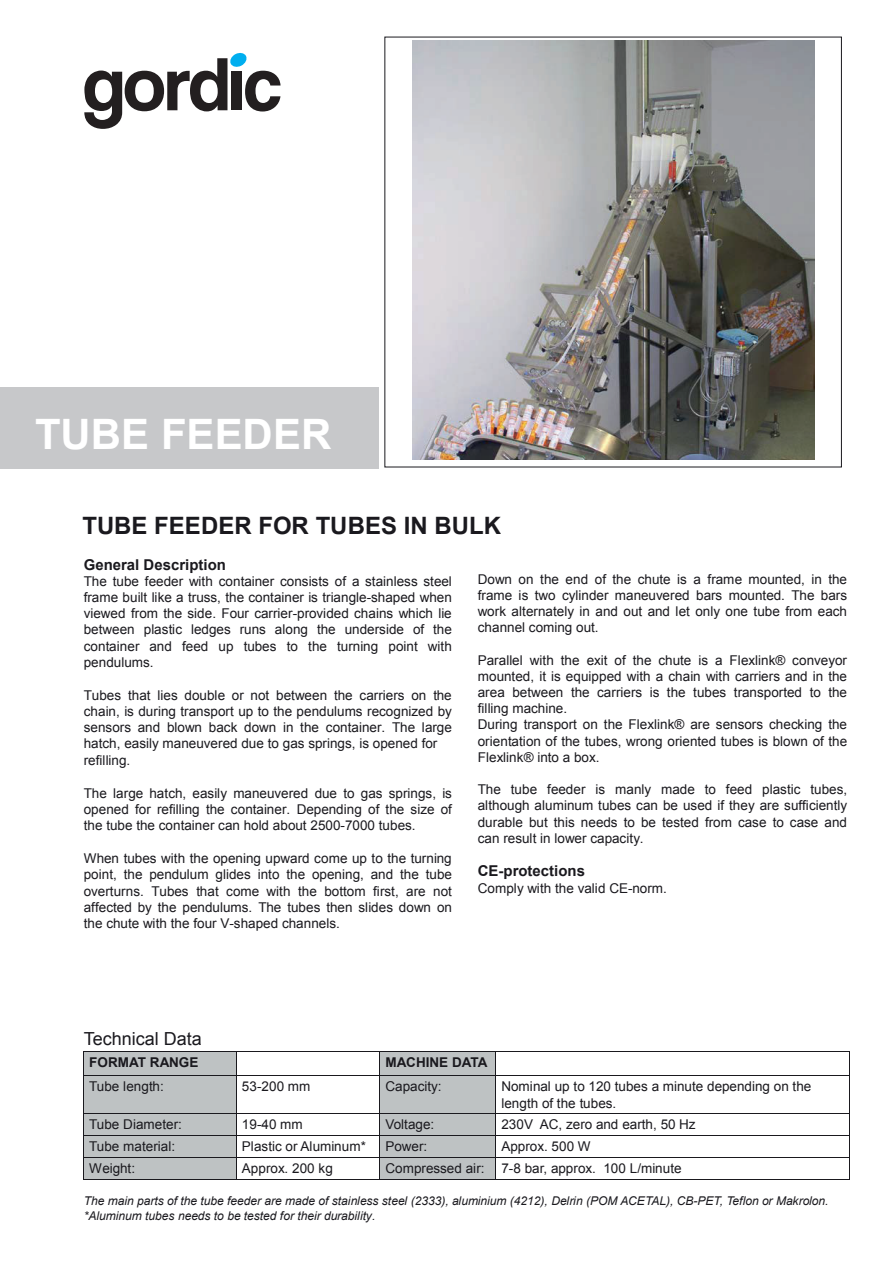
<style>
.page{position:relative;width:893px;height:1263px;background:#fff}
.page>*{position:absolute;margin:0;border:0;box-sizing:border-box;transform-origin:0 0}
.t1{font:700 42px "Arial";color:#fff}
.t2{font:700 24px "Arial";color:#1a191e}
.t3{font:18px "Arial";color:#1a191e}
.t4{font:700 15px "Arial";color:#1a191e}
.t5{font:13.5px/16.2px "Arial";letter-spacing:.005em;color:#1a191e;text-align:justify}
.t6{font:700 13.5px "Arial";color:#1a191e}
.t7{font:italic 12px/14.4px "Arial";letter-spacing:-.005em;color:#1a191e}
</style>
<div class="page">
<img style="left:412px;top:41px;width:402px;height:419px">
<div style="left:0;top:387px;width:378px;height:82px;background:#c7c8ca"></div>
<div style="left:84px;top:1070px;width:152px;height:5px;background:#bec2c3"></div>
<div style="left:84px;top:1052px;width:152px;height:18px;background:#bec2c3"></div>
<div style="left:380px;top:1070px;width:115px;height:5px;background:#bec2c3"></div>
<div style="left:380px;top:1052px;width:115px;height:18px;background:#bec2c3"></div>
<hr style="left:84px;top:1051px;width:152px;height:1px;background:#1a191e">
<hr style="left:236px;top:1051px;width:143px;height:1px;background:#1a191e">
<hr style="left:380px;top:1051px;width:115px;height:1px;background:#1a191e">
<hr style="left:496px;top:1051px;width:353px;height:1px;background:#1a191e">
<div style="left:84px;top:1094px;width:152px;height:19px;background:#bec2c3"></div>
<div style="left:84px;top:1076px;width:152px;height:18px;background:#bec2c3"></div>
<div style="left:380px;top:1094px;width:115px;height:19px;background:#bec2c3"></div>
<div style="left:380px;top:1076px;width:115px;height:18px;background:#bec2c3"></div>
<svg style="left:83px;top:1051px;width:1px;height:25px"></svg>
<hr style="left:84px;top:1075px;width:152px;height:1px;background:#1a191e">
<svg style="left:236px;top:1052px;width:1px;height:23px"></svg>
<hr style="left:236px;top:1075px;width:143px;height:1px;background:#1a191e">
<svg style="left:379px;top:1051px;width:1px;height:25px"></svg>
<hr style="left:380px;top:1075px;width:115px;height:1px;background:#1a191e">
<svg style="left:495px;top:1051px;width:1px;height:25px"></svg>
<hr style="left:496px;top:1075px;width:353px;height:1px;background:#1a191e">
<svg style="left:849px;top:1051px;width:1px;height:25px"></svg>
<hr style="left:83px;top:1076px;width:1px;height:37px;background:#1a191e">
<hr style="left:236px;top:1076px;width:1px;height:37px;background:#1a191e">
<hr style="left:379px;top:1076px;width:1px;height:37px;background:#1a191e">
<hr style="left:495px;top:1076px;width:1px;height:37px;background:#1a191e">
<hr style="left:849px;top:1076px;width:1px;height:37px;background:#1a191e">
<hr style="left:84px;top:1132px;width:152px;height:3px;background:#bec2c3">
<div style="left:84px;top:1114px;width:152px;height:18px;background:#bec2c3"></div>
<hr style="left:380px;top:1132px;width:115px;height:3px;background:#bec2c3">
<div style="left:380px;top:1114px;width:115px;height:18px;background:#bec2c3"></div>
<hr style="left:84px;top:1113px;width:152px;height:1px;background:#1a191e">
<hr style="left:236px;top:1113px;width:143px;height:1px;background:#1a191e">
<hr style="left:380px;top:1113px;width:115px;height:1px;background:#1a191e">
<hr style="left:496px;top:1113px;width:353px;height:1px;background:#1a191e">
<hr style="left:84px;top:1154px;width:152px;height:3px;background:#bec2c3">
<div style="left:84px;top:1136px;width:152px;height:18px;background:#bec2c3"></div>
<hr style="left:380px;top:1154px;width:115px;height:3px;background:#bec2c3">
<div style="left:380px;top:1136px;width:115px;height:18px;background:#bec2c3"></div>
<hr style="left:84px;top:1135px;width:152px;height:1px;background:#1a191e">
<hr style="left:236px;top:1135px;width:143px;height:1px;background:#1a191e">
<hr style="left:380px;top:1135px;width:115px;height:1px;background:#1a191e">
<hr style="left:496px;top:1135px;width:353px;height:1px;background:#1a191e">
<hr style="left:84px;top:1176px;width:152px;height:3px;background:#bec2c3">
<div style="left:84px;top:1158px;width:152px;height:18px;background:#bec2c3"></div>
<hr style="left:380px;top:1176px;width:115px;height:3px;background:#bec2c3">
<div style="left:380px;top:1158px;width:115px;height:18px;background:#bec2c3"></div>
<hr style="left:84px;top:1157px;width:152px;height:1px;background:#1a191e">
<hr style="left:236px;top:1157px;width:143px;height:1px;background:#1a191e">
<hr style="left:380px;top:1157px;width:115px;height:1px;background:#1a191e">
<hr style="left:496px;top:1157px;width:353px;height:1px;background:#1a191e">
<svg style="left:83px;top:1113px;width:1px;height:67px"></svg>
<hr style="left:84px;top:1179px;width:152px;height:1px;background:#1a191e">
<svg style="left:236px;top:1114px;width:1px;height:65px"></svg>
<hr style="left:236px;top:1179px;width:143px;height:1px;background:#1a191e">
<svg style="left:379px;top:1113px;width:1px;height:67px"></svg>
<hr style="left:380px;top:1179px;width:115px;height:1px;background:#1a191e">
<svg style="left:495px;top:1113px;width:1px;height:67px"></svg>
<hr style="left:496px;top:1179px;width:353px;height:1px;background:#1a191e">
<svg style="left:849px;top:1113px;width:1px;height:67px"></svg>
<svg style="left:84px;top:53px;width:197px;height:76px"></svg>
<h1 class="t1" style="left:35px;top:407px;width:298px">TUBE FEEDER</h1>
<h2 class="t2" style="left:82px;top:510px;width:420px">TUBE FEEDER FOR TUBES IN BULK</h2>
<p class="t4" style="left:84px;top:555px;width:144px">General Description</p>
<p class="t5" style="left:84px;top:573px;width:370px">The tube feeder with container consists of a stainless steel frame built like a truss, the container is triangle-shaped when viewed from the side. Four carrier-provided chains which lie between plastic ledges runs along the underside of the container and feed up tubes to the turning point with pendulums.</p>
<p class="t5" style="left:84px;top:687px;width:370px;text-align:left">Tubes that lies double or not between the carriers on the chain, is during transport up to the pendulums recognized by sensors and blown back down in the container. The large hatch, easily maneuvered due to gas springs, is opened for refilling.</p>
<p class="t5" style="left:84px;top:785px;width:370px">The large hatch, easily maneuvered due to gas springs, is opened for refilling the container. Depending of the size of the tube the container can hold about 2500-7000 tubes.</p>
<p class="t5" style="left:84px;top:850px;width:370px">When tubes with the opening upward come up to the turning point, the pendulum glides into the opening, and the tube overturns. Tubes that come with the bottom first, are not affected by the pendulums. The tubes then slides down on the chute with the four V-shaped channels.</p>
<p class="t5" style="left:478px;top:571px;width:371px">Down on the end of the chute is a frame mounted, in the frame is two cylinder maneuvered bars mounted. The bars work alternately in and out and let only one tube from each channel coming out.</p>
<p class="t5" style="left:478px;top:652px;width:371px;text-align:left">Parallel with the exit of the chute is a Flexlink® conveyor mounted, it is equipped with a chain with carriers and in the area between the carriers is the tubes transported to the filling machine.<br>During transport on the Flexlink® are sensors checking the orientation of the tubes, wrong oriented tubes is blown of the Flexlink® into a box.</p>
<p class="t5" style="left:478px;top:781px;width:371px">The tube feeder is manly made to feed plastic tubes, although aluminum tubes can be used if they are sufficiently durable but this needs to be tested from case to case and can result in lower capacity.</p>
<p class="t4" style="left:478px;top:861px;width:109px">CE-protections</p>
<p class="t5" style="left:478px;top:880px;width:191px">Comply with the valid CE-norm.</p>
<h3 class="t3" style="left:84px;top:1027px;width:120px">Technical Data</h3>
<p class="t6" style="left:89px;top:1053px;width:111px">FORMAT RANGE</p>
<p class="t6" style="left:385px;top:1053px;width:104px">MACHINE DATA</p>
<p class="t5" style="left:89px;top:1078px;width:76px">Tube length:</p>
<p class="t5" style="left:242px;top:1078px;width:70px">53-200 mm</p>
<p class="t5" style="left:385px;top:1078px;width:58px">Capacity:</p>
<p class="t5" style="left:501px;top:1078px;width:312px">Nominal up to 120 tubes a minute depending on the length of the tubes.</p>
<p class="t5" style="left:89px;top:1117px;width:94px">Tube Diameter:</p>
<p class="t5" style="left:242px;top:1117px;width:62px">19-40 mm</p>
<p class="t5" style="left:385px;top:1117px;width:50px">Voltage:</p>
<p class="t5" style="left:501px;top:1117px;width:196px">230V AC, zero and earth, 50 Hz</p>
<p class="t5" style="left:89px;top:1138px;width:87px">Tube material:</p>
<p class="t5" style="left:242px;top:1138px;width:126px">Plastic or Aluminum*</p>
<p class="t5" style="left:385px;top:1138px;width:43px">Power:</p>
<p class="t5" style="left:501px;top:1138px;width:91px">Approx. 500 W</p>
<p class="t5" style="left:89px;top:1160px;width:47px">Weight:</p>
<p class="t5" style="left:242px;top:1160px;width:93px">Approx. 200 kg</p>
<p class="t5" style="left:385px;top:1160px;width:298px">Compressed air: 7-8 bar, approx. 100 L/minute</p>
<p class="t7" style="left:84px;top:1194px;width:746px">The main parts of the tube feeder are made of stainless steel (2333), aluminium (4212), Delrin (POM ACETAL), CB-PET, Teflon or Makrolon. *Aluminum tubes needs to be tested for their durability.</p>
</div>
